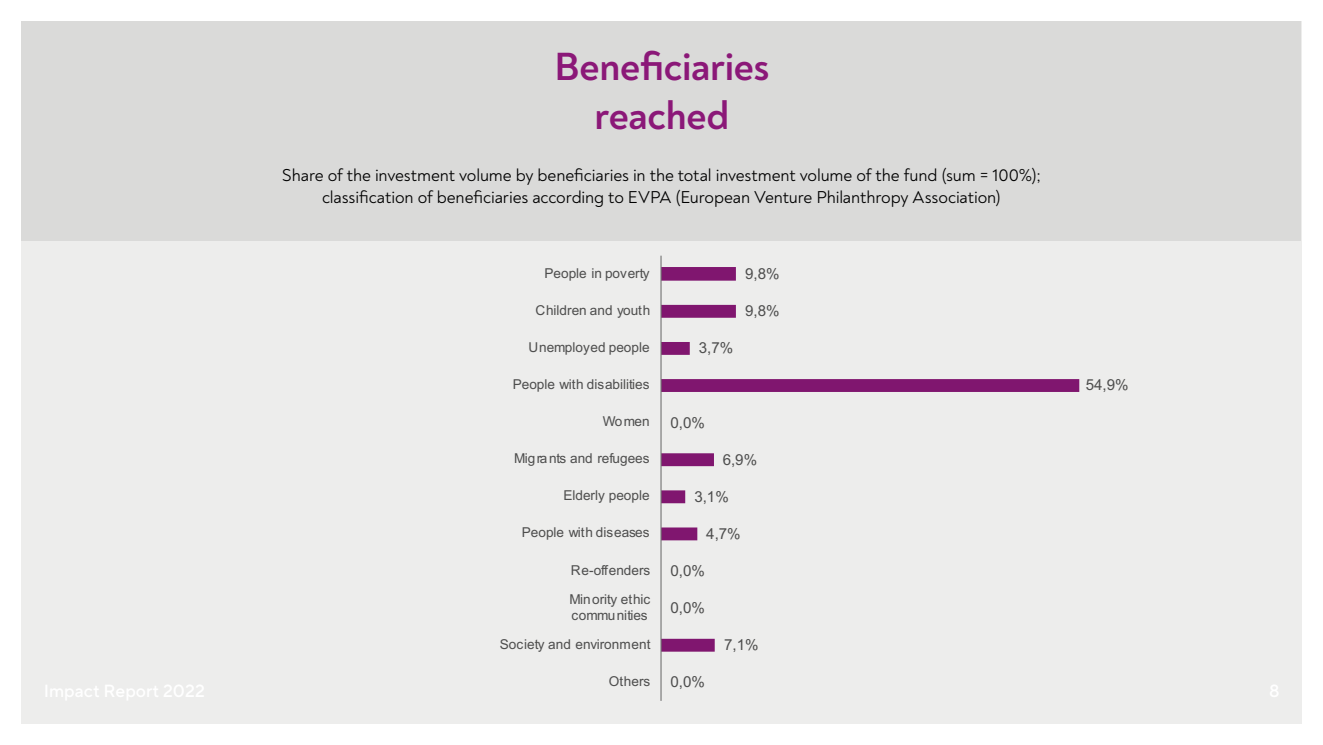
<style>
.page{position:relative;width:1323px;height:745px;background:#fff}
.page>*{position:absolute;margin:0;border:0;box-sizing:border-box;transform-origin:0 0}
.text_44_pt_light{font:700 40px "Noah";letter-spacing:-.01em;color:#8b1878}
.text_44_pt_light-2{font:17.5px "Noah";letter-spacing:-.01em;color:#000}
.t1{font:15.12px "Arial";color:#545454}
.t2{font:13.62px/28.8px "Arial";color:#545454}
</style>
<div class="page">
<div style="left:21px;top:21px;width:1280px;height:220px;background:#dadad9"></div>
<div style="left:21px;top:241px;width:1281px;height:482px;background:#ededec"></div>
<svg style="left:662px;top:267px;width:417px;height:384px"></svg>
<hr style="left:660px;top:255px;width:2px;height:445px;background:#7e7e7e">
<p class="text_44_pt_light" style="left:554px;top:41px;width:217px">Beneficiaries</p>
<p class="text_44_pt_light" style="left:595px;top:90px;width:136px">reached</p>
<p class="text_44_pt_light-2" style="left:282px;top:165px;width:760px">Share of the investment volume by beneficiaries in the total investment volume of the fund (sum = 100%);</p>
<p class="text_44_pt_light-2" style="left:322px;top:186px;width:680px">classification of beneficiaries according to EVPA (European Venture Philanthropy Association)</p>
<p class="t2" style="left:544px;top:258px;width:107px">People in poverty</p>
<p class="t2" style="left:535px;top:295px;width:116px">Children and youth</p>
<p class="t2" style="left:529px;top:332px;width:123px">Unemployed people</p>
<p class="t2" style="left:513px;top:369px;width:138px">People with disabilities</p>
<p class="t2" style="left:603px;top:406px;width:48px">Women</p>
<p class="t2" style="left:514px;top:443px;width:137px">Migrants and refugees</p>
<p class="t2" style="left:563px;top:480px;width:88px">Elderly people</p>
<p class="t2" style="left:522px;top:517px;width:129px">People with diseases</p>
<p class="t2" style="left:569px;top:555px;width:82px">Re-offenders<br>Minority ethic</p>
<p class="t2" style="left:500px;top:599px;width:152px;line-height:29.5px;text-align:right">communities<br>Society and environment</p>
<p class="t2" style="left:609px;top:666px;width:43px">Others</p>
<p class="t1" style="left:699px;top:337px;width:36px">3,7%</p>
<p class="t1" style="left:745px;top:263px;width:36px">9,8%</p>
<p class="t1" style="left:745px;top:300px;width:36px">9,8%</p>
<p class="t1" style="left:670px;top:411px;width:36px">0,0%</p>
<p class="t1" style="left:723px;top:448px;width:36px">6,9%</p>
<p class="t1" style="left:694px;top:485px;width:36px">3,1%</p>
<p class="t1" style="left:706px;top:522px;width:36px">4,7%</p>
<p class="t1" style="left:670px;top:560px;width:36px">0,0%</p>
<p class="t1" style="left:670px;top:597px;width:36px">0,0%</p>
<p class="t1" style="left:724px;top:634px;width:36px">7,1%</p>
<p class="t1" style="left:670px;top:671px;width:36px">0,0%</p>
<p class="t1" style="left:1086px;top:374px;width:44px">54,9%</p>
</div>
